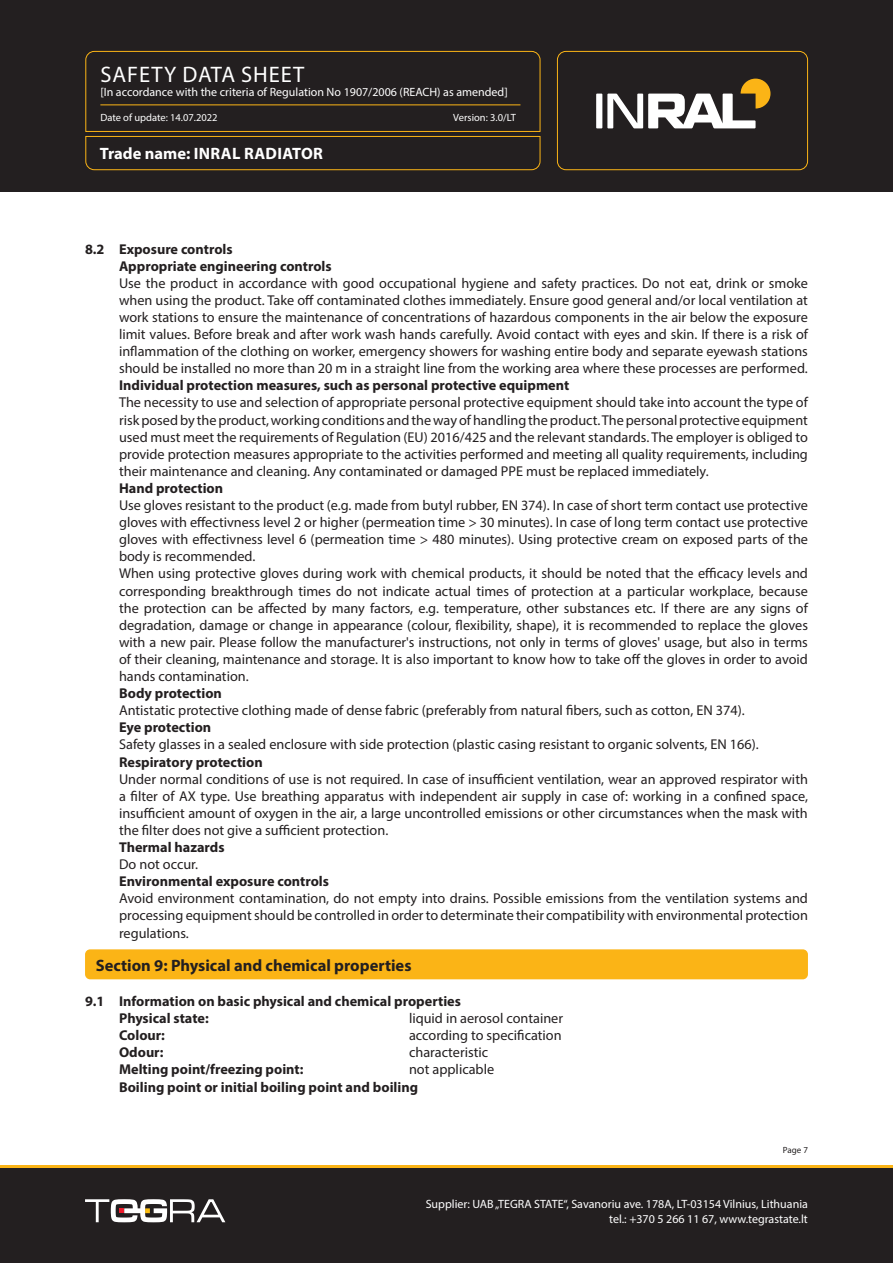
<style>
.page{position:relative;width:893px;height:1263px;background:#fff}
.page>*{position:absolute;margin:0;border:0;box-sizing:border-box;transform-origin:0 0}
.t1{font:22.5px "Myriad Pro";letter-spacing:.04em;color:#fff}
.Skyrius_baltas{font:700 16.5px "Myriad Pro";color:#231f20}
.t2{font:700 16.5px "Myriad Pro";letter-spacing:.01em;color:#fff}
.Tekstas_paprastas_Bo{font:14.25px/17.1px "Myriad Pro";color:#231f20;text-align:justify}
.Tekstas_paprastas_Bo-2{font:700 14.25px "Myriad Pro";color:#231f20}
.t3{font:12px/14.4px "Myriad Pro";color:#fff;text-align:right}
.t4{font:10.5px "Myriad Pro";color:#fff}
.t5{font:9px "Myriad Pro";color:#231f20}
</style>
<div class="page">
<div style="left:0;top:1165px;width:893px;height:98px;background:#231f20"></div>
<div style="left:0;top:0;width:893px;height:191px;background:#231f20"></div>
<svg style="left:85px;top:51px;width:456px;height:119px"></svg>
<div style="left:557px;top:51px;width:251px;height:119px;border:1px solid #fbb416;border-radius:9px"></div>
<hr style="left:100px;top:104px;width:420px;height:1px;background:#fbb416">
<svg style="left:85px;top:1199px;width:140px;height:23px"></svg>
<div style="left:596px;top:94px;width:6px;height:34px;background:#fff"></div>
<svg style="left:607px;top:79px;width:163px;height:49px"></svg>
<hr style="left:0;top:1165px;width:893px;height:2px;background:#fbb416">
<div style="left:85px;top:949px;width:723px;height:30px;background:#fbb416;border-radius:5px"></div>
<h1 class="t1" style="left:101px;top:60px;width:205px">SAFETY DATA SHEET</h1>
<p class="t3" style="left:100px;top:85px;width:409px">[In accordance with the criteria of Regulation No 1907/2006 (REACH) as amended]</p>
<p class="t4" style="left:100px;top:111px;width:119px">Date of update: 14.07.2022</p>
<p class="t4" style="left:453px;top:111px;width:64px">Version: 3.0/LT</p>
<p class="t2" style="left:100px;top:142px;width:225px">Trade name: INRAL RADIATOR</p>
<p class="Tekstas_paprastas_Bo-2" style="left:85px;top:239px;width:149px">8.2 Exposure controls</p>
<p class="Tekstas_paprastas_Bo-2" style="left:119px;top:256px;width:214px">Appropriate engineering controls</p>
<p class="Tekstas_paprastas_Bo" style="left:119px;top:274px;width:690px">Use the product in accordance with good occupational hygiene and safety practices. Do not eat, drink or smoke when using the product. Take off contaminated clothes immediately. Ensure good general and/or local ventilation at work stations to ensure the maintenance of concentrations of hazardous components in the air below the exposure limit values. Before break and after work wash hands carefully. Avoid contact with eyes and skin. If there is a risk of inflammation of the clothing on worker, emergency showers for washing entire body and separate eyewash stations should be installed no more than 20 m in a straight line from the working area where these processes are performed.</p>
<p class="Tekstas_paprastas_Bo-2" style="left:119px;top:376px;width:452px">Individual protection measures, such as personal protective equipment</p>
<p class="Tekstas_paprastas_Bo" style="left:119px;top:394px;width:690px">The necessity to use and selection of appropriate personal protective equipment should take into account the type of risk posed by the product, working conditions and the way of handling the product. The personal protective equipment used must meet the requirements of Regulation (EU) 2016/425 and the relevant standards. The employer is obliged to provide protection measures appropriate to the activities performed and meeting all quality requirements, including their maintenance and cleaning. Any contaminated or damaged PPE must be replaced immediately.</p>
<p class="Tekstas_paprastas_Bo-2" style="left:119px;top:479px;width:106px">Hand protection</p>
<p class="Tekstas_paprastas_Bo" style="left:119px;top:496px;width:690px">Use gloves resistant to the product (e.g. made from butyl rubber, EN 374). In case of short term contact use protective gloves with effectivness level 2 or higher (permeation time &gt; 30 minutes). In case of long term contact use protective gloves with effectivness level 6 (permeation time &gt; 480 minutes). Using protective cream on exposed parts of the body is recommended.</p>
<p class="Tekstas_paprastas_Bo" style="left:119px;top:565px;width:690px">When using protective gloves during work with chemical products, it should be noted that the efficacy levels and corresponding breakthrough times do not indicate actual times of protection at a particular workplace, because the protection can be affected by many factors, e.g. temperature, other substances etc. If there are any signs of degradation, damage or change in appearance (colour, flexibility, shape), it is recommended to replace the gloves with a new pair. Please follow the manufacturer's instructions, not only in terms of gloves' usage, but also in terms of their cleaning, maintenance and storage. It is also important to know how to take off the gloves in order to avoid hands contamination.</p>
<p class="Tekstas_paprastas_Bo-2" style="left:119px;top:684px;width:104px">Body protection</p>
<p class="Tekstas_paprastas_Bo" style="left:119px;top:702px;width:627px">Antistatic protective clothing made of dense fabric (preferably from natural fibers, such as cotton, EN 374).</p>
<p class="Tekstas_paprastas_Bo-2" style="left:119px;top:718px;width:94px">Eye protection</p>
<p class="Tekstas_paprastas_Bo" style="left:119px;top:736px;width:641px">Safety glasses in a sealed enclosure with side protection (plastic casing resistant to organic solvents, EN 166).</p>
<p class="Tekstas_paprastas_Bo-2" style="left:119px;top:752px;width:145px">Respiratory protection</p>
<p class="Tekstas_paprastas_Bo" style="left:119px;top:770px;width:690px">Under normal conditions of use is not required. In case of insufficient ventilation, wear an approved respirator with a filter of AX type. Use breathing apparatus with independent air supply in case of: working in a confined space, insufficient amount of oxygen in the air, a large uncontrolled emissions or other circumstances when the mask with the filter does not give a sufficient protection.</p>
<p class="Tekstas_paprastas_Bo-2" style="left:119px;top:838px;width:107px">Thermal hazards</p>
<p class="Tekstas_paprastas_Bo" style="left:119px;top:856px;width:81px">Do not occur.</p>
<p class="Tekstas_paprastas_Bo-2" style="left:119px;top:872px;width:211px">Environmental exposure controls</p>
<p class="Tekstas_paprastas_Bo" style="left:119px;top:890px;width:690px">Avoid environment contamination, do not empty into drains. Possible emissions from the ventilation systems and processing equipment should be controlled in order to determinate their compatibility with environmental protection regulations.</p>
<p class="Skyrius_baltas" style="left:96px;top:954px;width:317px">Section 9: Physical and chemical properties</p>
<p class="Tekstas_paprastas_Bo-2" style="left:85px;top:992px;width:377px">9.1 Information on basic physical and chemical properties</p>
<p class="Tekstas_paprastas_Bo-2" style="left:119px;top:1009px;width:91px">Physical state:</p>
<p class="Tekstas_paprastas_Bo" style="left:409px;top:1009px;width:156px">liquid in aerosol container</p>
<p class="Tekstas_paprastas_Bo-2" style="left:119px;top:1026px;width:47px">Colour:</p>
<p class="Tekstas_paprastas_Bo" style="left:409px;top:1027px;width:154px">according to specification</p>
<p class="Tekstas_paprastas_Bo-2" style="left:119px;top:1043px;width:46px">Odour:</p>
<p class="Tekstas_paprastas_Bo" style="left:409px;top:1044px;width:81px">characteristic</p>
<p class="Tekstas_paprastas_Bo-2" style="left:119px;top:1060px;width:186px">Melting point/freezing point:</p>
<p class="Tekstas_paprastas_Bo" style="left:409px;top:1061px;width:87px">not applicable</p>
<p class="Tekstas_paprastas_Bo-2" style="left:119px;top:1077px;width:300px">Boiling point or initial boiling point and boiling</p>
<p class="t5" style="left:783px;top:1144px;width:26px">Page 7</p>
<p class="t3" style="left:426px;top:1197px;width:384px">Supplier: UAB „TEGRA STATE“, Savanoriu ave. 178A, LT-03154 Vilnius, Lithuania tel.: +370 5 266 11 67, www.tegrastate.lt</p>
</div>
